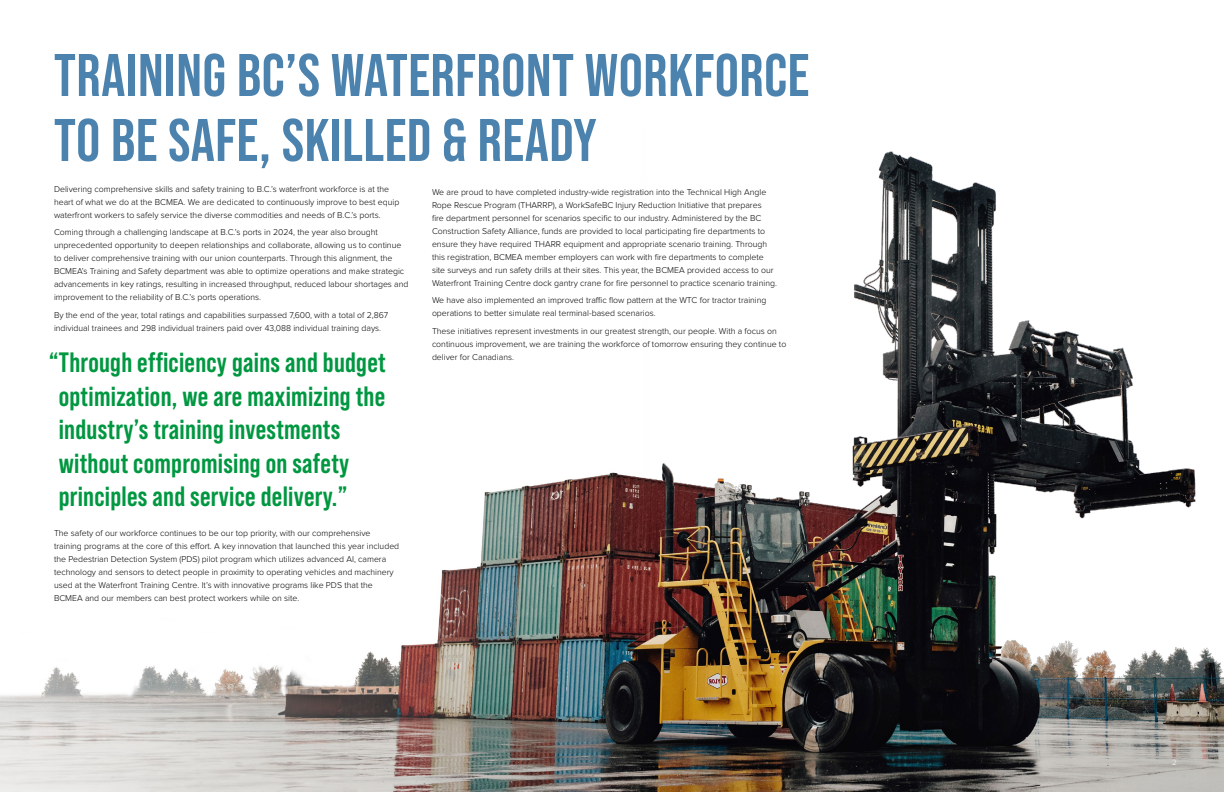
<style>
.page{position:relative;width:1224px;height:792px;background:#fff}
.page>*{position:absolute;margin:0;border:0;box-sizing:border-box;transform-origin:0 0}
.t1{font:700 60px/65px "Bebas Neue Pro";letter-spacing:.01em;color:#4c83ae}
.t2{font:700 28px/33.6px "Bebas Neue Pro";letter-spacing:.01em;color:#009741}
.t3{font:300 8.8px/13px "Proxima Nova";color:#000}
.t4{font:300 8px "Proxima Nova";color:#fff}
</style>
<div class="page">
<img style="left:0;top:151px;width:1224px;height:641px">
<h1 class="t1" style="left:54px;top:42px;width:757px">TRAINING BC’S WATERFRONT WORKFORCE<br>TO BE SAFE, SKILLED &amp; READY</h1>
<p class="t3" style="left:54px;top:183px;width:347px">Delivering comprehensive skills and safety training to B.C.’s waterfront workforce is at the heart of what we do at the BCMEA. We are dedicated to continuously improve to best equip waterfront workers to safely service the diverse commodities and needs of B.C.’s ports.</p>
<p class="t3" style="left:54px;top:226px;width:356px">Coming through a challenging landscape at B.C.’s ports in 2024, the year also brought unprecedented opportunity to deepen relationships and collaborate, allowing us to continue to deliver comprehensive training with our union counterparts. Through this alignment, the BCMEA’s Training and Safety department was able to optimize operations and make strategic advancements in key ratings, resulting in increased throughput, reduced labour shortages and improvement to the reliability of B.C.’s ports operations.</p>
<p class="t3" style="left:54px;top:309px;width:336px">By the end of the year, total ratings and capabilities surpassed 7,600, with a total of 2,867 individual trainees and 298 individual trainers paid over 43,088 individual training days.</p>
<h2 class="t2" style="left:59px;top:345px;width:328px;text-indent:-10px">“Through efficiency gains and budget optimization, we are maximizing the industry’s training investments without compromising on safety principles and service delivery.”</h2>
<p class="t3" style="left:54px;top:527px;width:347px">The safety of our workforce continues to be our top priority, with our comprehensive training programs at the core of this effort. A key innovation that launched this year included the Pedestrian Detection System (PDS) pilot program which utilizes advanced AI, camera technology and sensors to detect people in proximity to operating vehicles and machinery used at the Waterfront Training Centre. It’s with innovative programs like PDS that the BCMEA and our members can best protect workers while on site.</p>
<p class="t3" style="left:432px;top:186px;width:347px">We are proud to have completed industry-wide registration into the Technical High Angle Rope Rescue Program (THARRP), a WorkSafeBC Injury Reduction Initiative that prepares<br>fire department personnel for scenarios specific to our industry. Administered by the BC Construction Safety Alliance, funds are provided to local participating fire departments to ensure they have required THARR equipment and appropriate scenario training. Through this registration, BCMEA member employers can work with fire departments to complete site surveys and run safety drills at their sites. This year, the BCMEA provided access to our Waterfront Training Centre dock gantry crane for fire personnel to practice scenario training.</p>
<p class="t3" style="left:432px;top:294px;width:336px">We have also implemented an improved traffic flow pattern at the WTC for tractor training operations to better simulate real terminal-based scenarios.</p>
<p class="t3" style="left:432px;top:325px;width:356px">These initiatives represent investments in our greatest strength, our people. With a focus on continuous improvement, we are training the workforce of tomorrow ensuring they continue to deliver for Canadians.</p>
<p class="t4" style="left:1172px;top:759px;width:6px">2</p>
</div>
